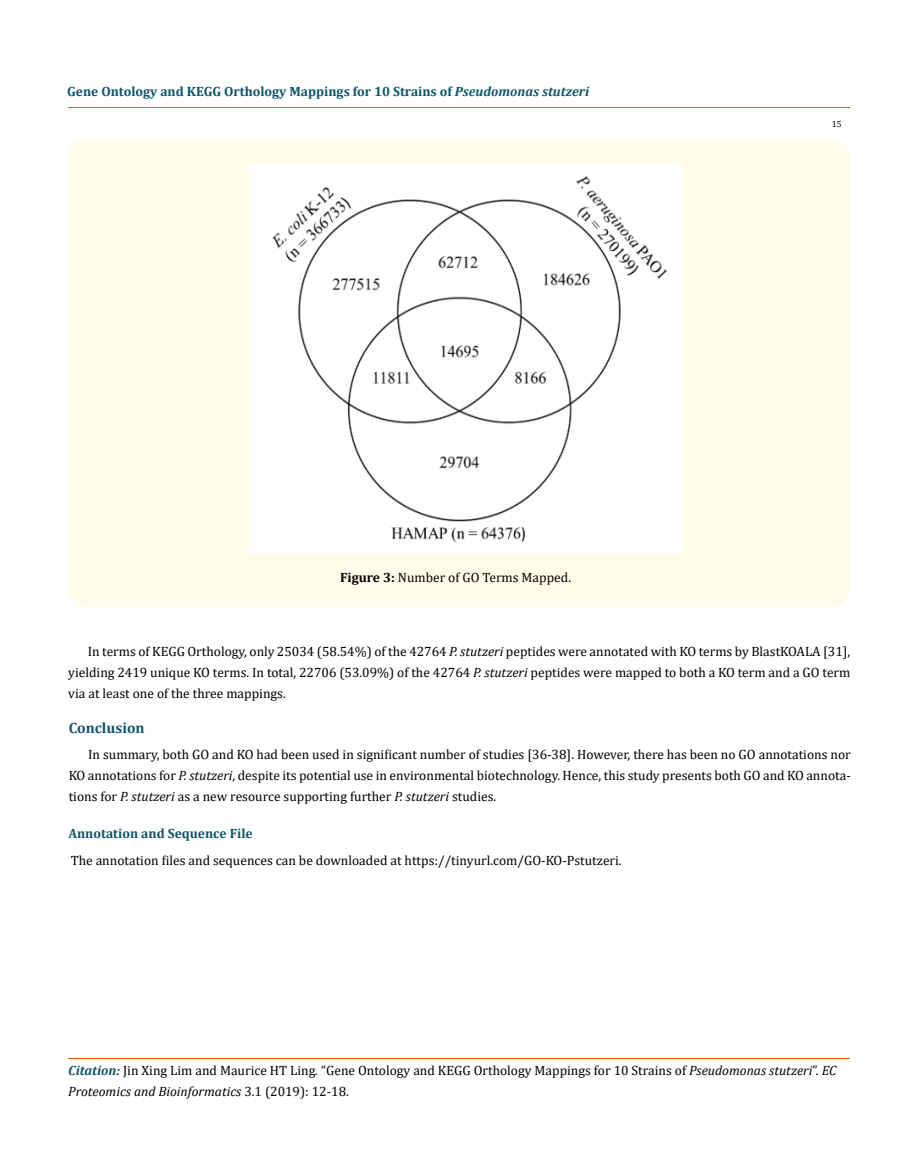
<style>
.page{position:relative;width:917px;height:1172px;background:#fff}
.page>*{position:absolute;margin:0;border:0;box-sizing:border-box;transform-origin:0 0}
.t1{font:700 15px "Cambria";color:#0e546a}
.t2{font:13.5px/21px "Cambria";color:#000;text-align:justify}
.t3{font:700 13.5px "Cambria";color:#0e546a}
.t4{font:9px "Cambria";color:#000}
.s1{font-style:italic}
.s2{font-weight:700}
.s3{font-weight:700;font-style:italic;color:#0e546a}
</style>
<div class="page">
<hr style="left:68px;top:108px;width:781px;height:1px;background:#e05d1a">
<hr style="left:68px;top:1058px;width:781px;height:1px;background:#e05d1a">
<div style="left:68px;top:140px;width:782px;height:466px;background:#fffde9;border-radius:18px"></div>
<img style="left:249px;top:164px;width:433px;height:390px">
<p class="t3" style="left:67px;top:82px;width:523px">Gene Ontology and KEGG Orthology Mappings for 10 Strains of <span class="s1">Pseudomonas stutzeri</span></p>
<p class="t2" style="left:340px;top:567px;width:232px"><span class="s2">Figure 3:</span> Number of GO Terms Mapped.</p>
<p class="t4" style="left:831px;top:119px;width:11px">15</p>
<p class="t2" style="left:68px;top:640px;width:783px;text-indent:19px">In terms of KEGG Orthology, only 25034 (58.54%) of the 42764 <span class="s1">P. stutzeri</span> peptides were annotated with KO terms by BlastKOALA [31], yielding 2419 unique KO terms. In total, 22706 (53.09%) of the 42764 <span class="s1">P. stutzeri</span> peptides were mapped to both a KO term and a GO term via at least one of the three mappings.</p>
<p class="t1" style="left:69px;top:717px;width:77px">Conclusion</p>
<p class="t2" style="left:69px;top:743px;width:783px;text-indent:19px">In summary, both GO and KO had been used in significant number of studies [36-38]. However, there has been no GO annotations nor KO annotations for <span class="s1">P. stutzeri</span>, despite its potential use in environmental biotechnology. Hence, this study presents both GO and KO annota&shy;tions for <span class="s1">P. stutzeri</span> as a new resource supporting further <span class="s1">P. stutzeri</span> studies.</p>
<p class="t3" style="left:68px;top:823px;width:186px">Annotation and Sequence File</p>
<p class="t2" style="left:71px;top:849px;width:552px">The annotation files and sequences can be downloaded at https://tinyurl.com/GO-KO-Pstutzeri.</p>
<p class="t2" style="left:68px;top:1059px;width:769px"><span class="s3">Citation:</span> Jin Xing Lim and Maurice HT Ling<span class="s1">.</span> “Gene Ontology and KEGG Orthology Mappings for 10 Strains of <span class="s1">Pseudomonas stutzeri</span>”. <span class="s1">EC<br>Proteomics and Bioinformatics</span> 3.1 (2019): 12-18.</p>
</div>
